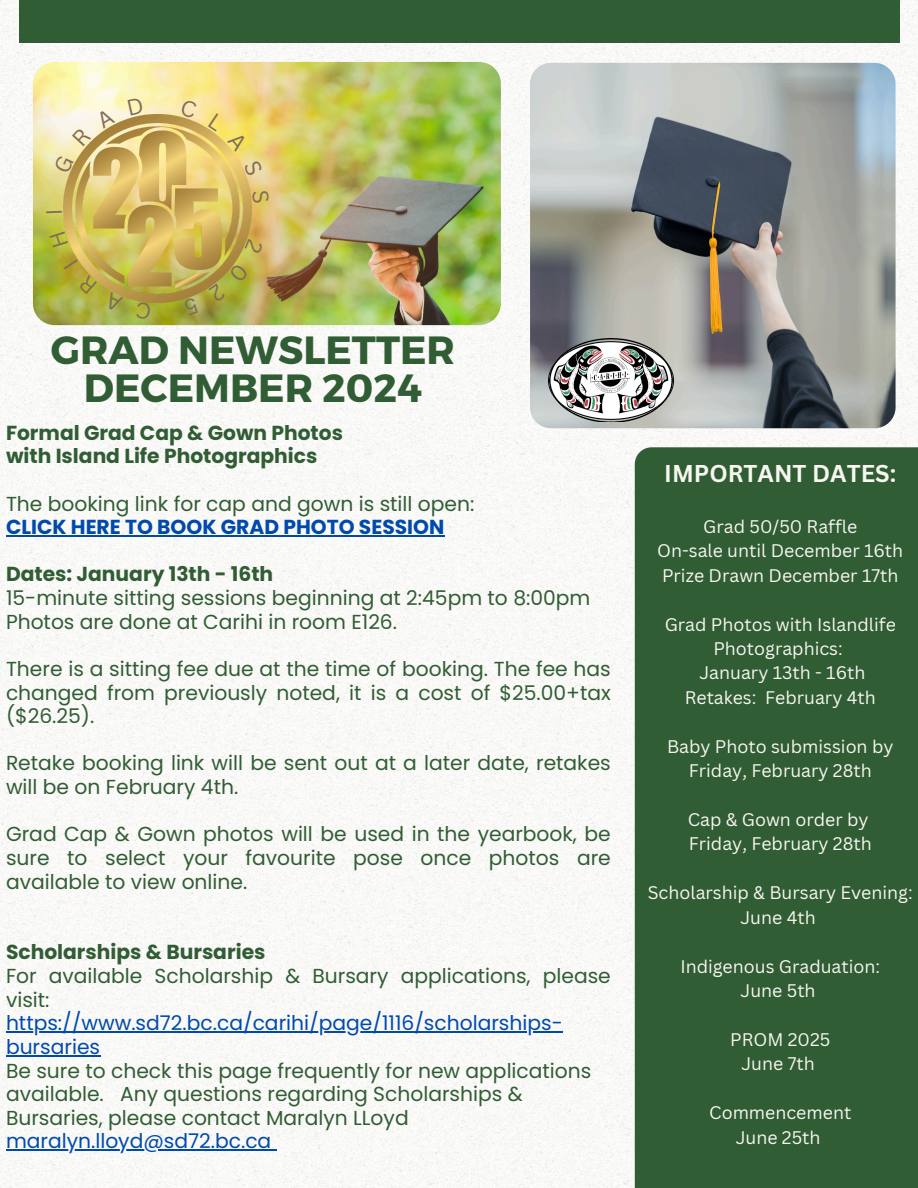
<style>
.page{position:relative;width:918px;height:1188px;background:#fff}
.page>*{position:absolute;margin:0;border:0;box-sizing:border-box;transform-origin:0 0}
.t1{font:700 39.3px/38.2px "Montserrat";color:#315d34;text-align:center}
.t2{font:700 23.7px "Canva Sans";color:#f7f6f1}
.t3{font:20.25px/23.7px "Poppins";color:#315d34}
.t4{font:700 20.25px/23.7px "Poppins";color:#315d34}
.t5{font:20.25px "Poppins";color:#004aad}
.t6{font:17.7px/24.5px "Canva Sans";color:#f7f6f1;text-align:center}
.s1{font-weight:700;color:#004aad}
.s2{font-weight:700}
.s3{color:#004aad}
</style>
<div class="page">
<img style="left:0;top:0;width:918px;height:1188px">
<img style="left:530px;top:63px;width:365px;height:365px;border-radius:21px">
<img style="left:33px;top:62px;width:468px;height:263px;border-radius:22px">
<div style="left:635px;top:447px;width:283px;height:741px;background:#315d34"></div>
<div style="left:19px;top:0;width:880px;height:43px;background:#315d34"></div>
<img style="left:64px;top:115px;width:188px;height:188px">
<svg style="left:548px;top:341px;width:126px;height:79px"></svg>
<img style="left:550px;top:338px;width:122px;height:84px">
<hr style="left:6px;top:535px;width:438px;height:1px;background:#004aad">
<hr style="left:6px;top:1031px;width:557px;height:2px;background:#004aad">
<hr style="left:6px;top:1055px;width:94px;height:1px;background:#004aad">
<hr style="left:6px;top:1150px;width:265px;height:1px;background:#004aad">
<svg style="left:104px;top:292px;width:19px;height:20px"></svg>
<svg style="left:136px;top:302px;width:15px;height:18px"></svg>
<svg style="left:64px;top:260px;width:33px;height:34px"></svg>
<svg style="left:49px;top:231px;width:19px;height:17px"></svg>
<svg style="left:46px;top:211px;width:16px;height:2px"></svg>
<svg style="left:54px;top:155px;width:20px;height:18px"></svg>
<svg style="left:72px;top:108px;width:43px;height:39px;background:#ece0bf"></svg>
<svg style="left:128px;top:98px;width:15px;height:18px"></svg>
<svg style="left:180px;top:99px;width:17px;height:20px"></svg>
<svg style="left:208px;top:113px;width:40px;height:39px;background:#f2da6a"></svg>
<svg style="left:244px;top:160px;width:19px;height:16px"></svg>
<svg style="left:252px;top:190px;width:17px;height:13px"></svg>
<svg style="left:245px;top:239px;width:18px;height:15px"></svg>
<svg style="left:209px;top:263px;width:40px;height:39px;background:#aba83b"></svg>
<svg style="left:184px;top:297px;width:15px;height:18px"></svg>
<h5 class="t1" style="left:51px;top:329px;width:406px">GRAD NEWSLETTER<br>DECEMBER 2024</h5>
<p class="t4" style="left:6px;top:421px;width:339px">Formal Grad Cap &amp; Gown Photos with Island Life Photographics</p>
<p class="t3" style="left:6px;top:492px;width:470px">The booking link for cap and gown is still open:<br><span class="s1">CLICK HERE TO BOOK GRAD PHOTO SESSION</span></p>
<p class="t3" style="left:6px;top:563px;width:586px"><span class="s2">Dates: January 13th - 16th<br></span>15-minute sitting sessions beginning at 2:45pm to 8:00pm<br>Photos are done at Carihi in room E126.</p>
<h3 class="t3" style="left:6px;top:657px;width:606px;text-align:justify">There is a sitting fee due at the time of booking. The fee has changed from previously noted, it is a cost of $25.00+tax ($26.25).</h3>
<h1 class="t3" style="left:6px;top:752px;width:606px">Retake booking link will be sent out at a later date, retakes will be on February 4th.</h1>
<h4 class="t3" style="left:6px;top:822px;width:606px;text-align:justify">Grad Cap &amp; Gown photos will be used in the yearbook, be sure to select your favourite pose once photos are available to view online.</h4>
<h5 class="t3" style="left:6px;top:941px;width:606px"><span class="s2">Scholarships &amp; Bursaries<br></span>For available Scholarship &amp; Bursary applications, please visit:</h5>
<h5 class="t3" style="left:6px;top:1011px;width:587px"><span class="s3">https://www.sd72.bc.ca/carihi/page/1116/scholarships&shy;bursaries<br></span>Be sure to check this page frequently for new applications available. Any questions regarding Scholarships &amp; Bursaries, please contact Maralyn LLoyd</h5>
<h5 class="t5" style="left:6px;top:1127px;width:267px">maralyn.lloyd@sd72.bc.ca</h5>
<p class="t2" style="left:664px;top:457px;width:233px">IMPORTANT DATES:</p>
<p class="t6" style="left:703px;top:514px;width:155px">Grad 50/50 Raffle</p>
<p class="t6" style="left:657px;top:538px;width:248px">On-sale until December 16th</p>
<p class="t6" style="left:662px;top:563px;width:238px">Prize Drawn December 17th</p>
<p class="t6" style="left:665px;top:612px;width:233px">Grad Photos with Islandlife<br>Photographics:</p>
<p class="t6" style="left:685px;top:660px;width:193px">January 13th - 16th<br>Retakes: February 4th</p>
<p class="t6" style="left:667px;top:734px;width:228px">Baby Photo submission by<br>Friday, February 28th</p>
<p class="t6" style="left:688px;top:807px;width:186px;text-align:left">Cap &amp; Gown order by<br>Friday, February 28th</p>
<p class="t6" style="left:648px;top:880px;width:266px">Scholarship &amp; Bursary Evening:<br>June 4th</p>
<p class="t6" style="left:680px;top:954px;width:201px">Indigenous Graduation:<br>June 5th</p>
<p class="t6" style="left:730px;top:1027px;width:102px">PROM 2025<br>June 7th</p>
<p class="t6" style="left:709px;top:1100px;width:144px">Commencement<br>June 25th</p>
</div>
